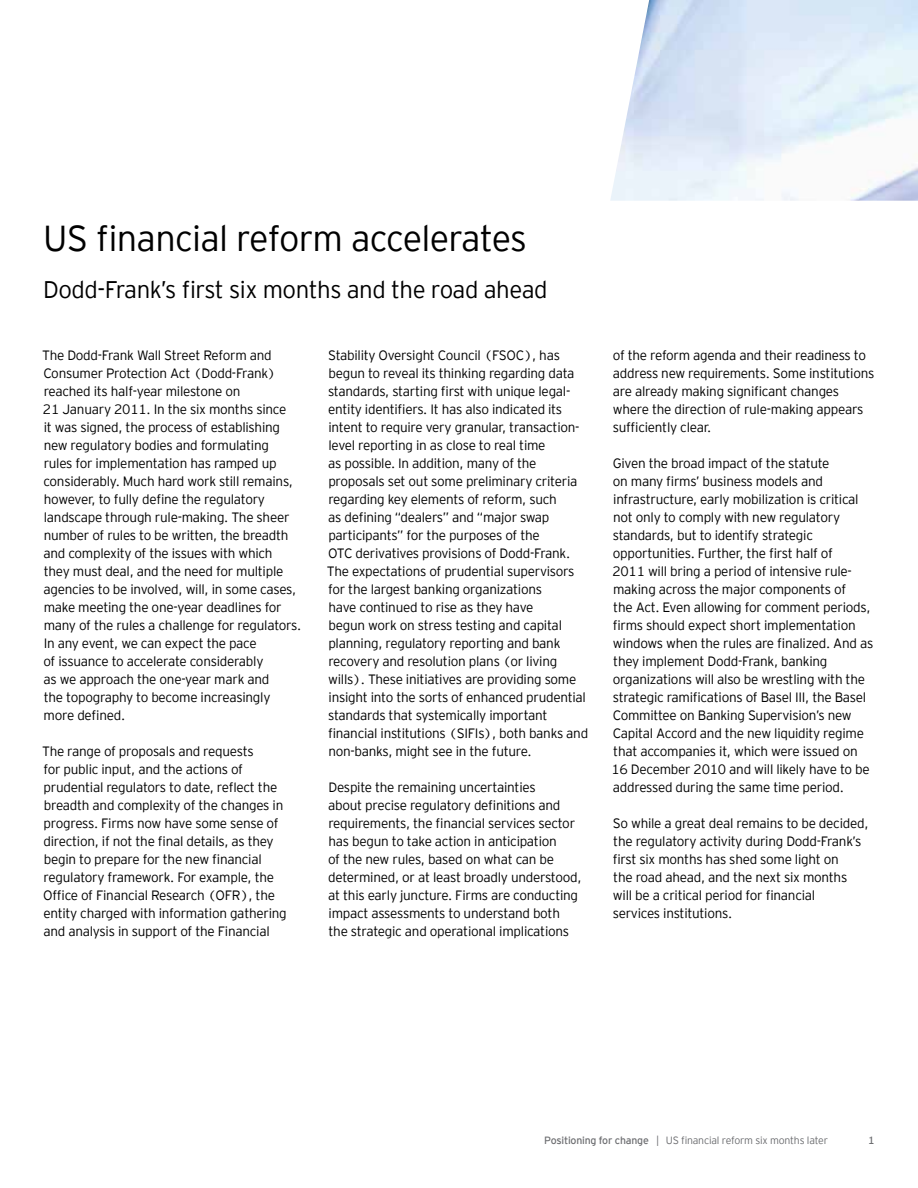
<style>
.page{position:relative;width:918px;height:1188px;background:#fff}
.page>*{position:absolute;margin:0;border:0;box-sizing:border-box;transform-origin:0 0}
.t1{font:300 36px "EY Interstate";letter-spacing:-.02em;color:#000}
.t2{font:300 24px "EY Interstate";letter-spacing:-.02em;color:#000}
.t3{font:300 13.5px/18px "EY Interstate";letter-spacing:-.02em;color:#000}
.t4{font:300 10.5px "EY Interstate";letter-spacing:-.02em;color:#6d6e71}
.t5{font:10.5px "EY Interstate";color:#6d6e71}
.s1{font-style:inherit}
</style>
<div class="page">
<img style="left:610px;top:0;width:308px;height:201px">
<h1 class="t1" style="left:43px;top:219px;width:485px">US financial reform accelerates</h1>
<h2 class="t2" style="left:43px;top:277px;width:506px">Dodd‑Frank’s first six months and the road ahead</h2>
<p class="t3" style="left:42px;top:346px;width:261px">The Dodd‑Frank Wall Street Reform and Consumer Protection Act (Dodd‑Frank) reached its half-year milestone on<br>21 January 2011. In the six months since<br>it was signed, the process of establishing new regulatory bodies and formulating<br>rules for implementation has ramped up considerably. Much hard work still remains, however, to fully define the regulatory landscape through rule-making. The sheer number of rules to be written, the breadth and complexity of the issues with which<br>they must deal, and the need for multiple agencies to be involved, will, in some cases, make meeting the one-year deadlines for many of the rules a challenge for regulators.<br>In any event, we can expect the pace<br>of issuance to accelerate considerably<br>as we approach the one-year mark and<br>the topography to become increasingly more defined.</p>
<p class="t3" style="left:42px;top:742px;width:246px">The range of proposals and requests<br>for public input, and the actions of prudential regulators to date, reflect the breadth and complexity of the changes in progress. Firms now have some sense of direction, if not the final details, as they begin to prepare for the new financial regulatory framework. For example, the Office of Financial Research (OFR), the entity charged with information gathering and analysis in support of the Financial</p>
<p class="t3" style="left:327px;top:346px;width:263px">Stability Oversight Council (FSOC), has begun to reveal its thinking regarding data standards, starting first with unique legal&shy;entity identifiers. It has also indicated its intent to require very granular, transaction&shy;level reporting in as close to real time<br>as possible. In addition, many of the proposals set out some preliminary criteria regarding key elements of reform, such<br>as defining “dealers” and “major swap participants” for the purposes of the<br>OTC derivatives provisions of Dodd‑Frank.<br>The expectations of prudential supervisors for the largest banking organizations<br>have continued to rise as they have<br>begun work on stress testing and capital planning, regulatory reporting and bank recovery and resolution plans (or living wills). These initiatives are providing some insight into the sorts of enhanced prudential standards that systemically important financial institutions (SIFIs), both banks and non-banks, might see in the future.</p>
<p class="t3" style="left:328px;top:778px;width:255px">Despite the remaining uncertainties<br>about precise regulatory definitions and requirements, the financial services sector has begun to take action in anticipation<br>of the new rules, based on what can be determined, or at least broadly understood, at this early juncture. Firms are conducting impact assessments to understand both the strategic and operational implications</p>
<p class="t3" style="left:613px;top:346px;width:263px">of the reform agenda and their readiness to address new requirements. Some institutions are already making significant changes where the direction of rule-making appears sufficiently clear.</p>
<p class="t3" style="left:611px;top:454px;width:263px">Given the broad impact of the statute<br>on many firms’ business models and infrastructure, early mobilization is critical not only to comply with new regulatory standards, but to identify strategic opportunities. Further, the first half of<br>2011 will bring a period of intensive rule&shy;making across the major components of<br>the Act. Even allowing for comment periods, firms should expect short implementation windows when the rules are finalized. And as they implement Dodd‑Frank, banking organizations will also be wrestling with the strategic ramifications of Basel III, the Basel Committee on Banking Supervision’s new Capital Accord and the new liquidity regime that accompanies it, which were issued on 16 December 2010 and will likely have to be addressed during the same time period.</p>
<p class="t3" style="left:613px;top:814px;width:257px">So while a great deal remains to be decided, the regulatory activity during Dodd‑Frank’s first six months has shed some light on<br>the road ahead, and the next six months will be a critical period for financial<br>services institutions.</p>
<p class="t4" style="left:544px;top:1135px;width:285px"><span class="s1">Positioning for change</span> | US financial reform six months later</p>
<p class="t5" style="left:868px;top:1133px;width:8px">1</p>
</div>
